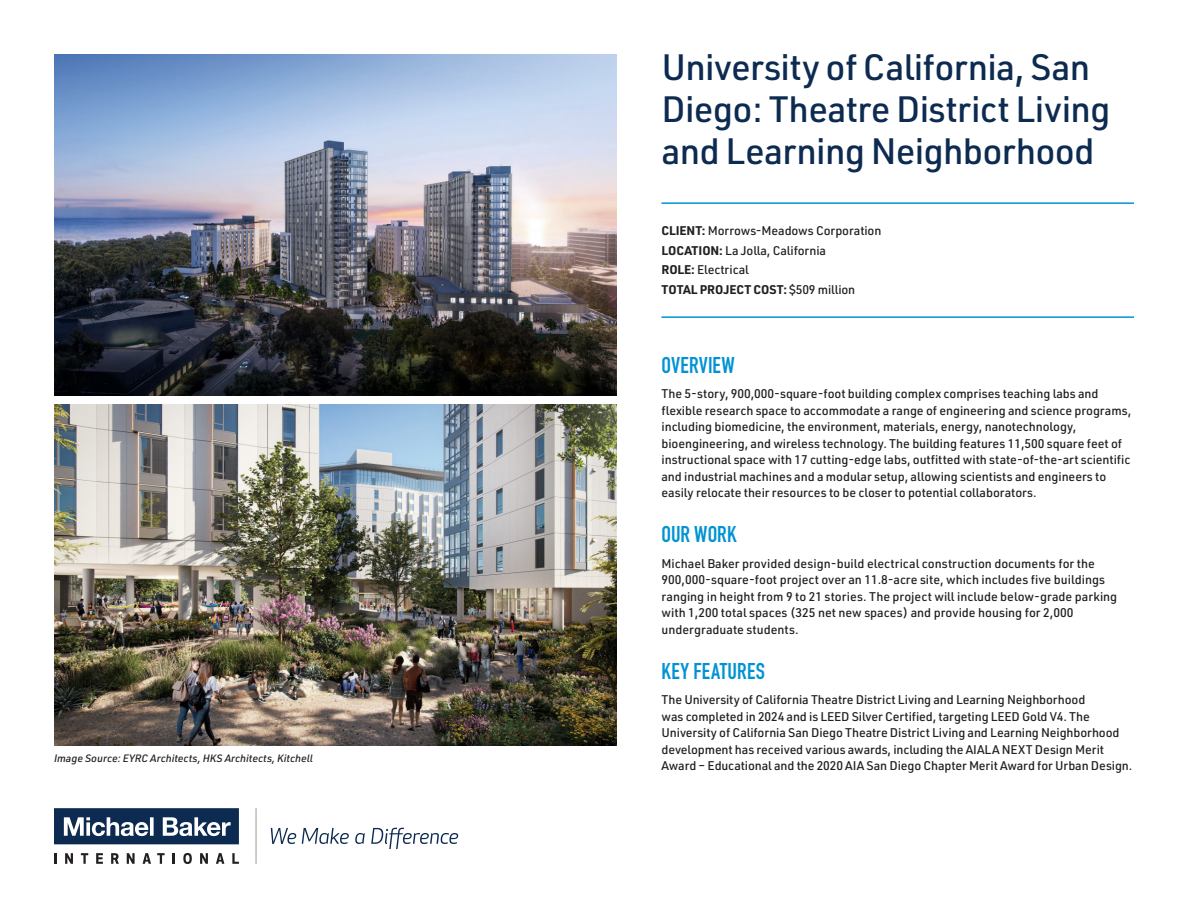
<style>
.page{position:relative;width:1188px;height:918px;background:#fff}
.page>*{position:absolute;margin:0;border:0;box-sizing:border-box;transform-origin:0 0}
.Quals-Project_Heading{font:500 36px/42px "URWDIN";letter-spacing:-.02em;color:#0d2b51}
.Heading-No_Rule_15{font:700 22.5px "DIN Condensed";letter-spacing:.01em;color:#0093d3}
.Body-Text_Med_SPACE{font:500 12.3px/16.5px "URWDIN";letter-spacing:-.005em;color:#231f20}
.Body-Text_Client_Info{font:500 12.3px "URWDIN";letter-spacing:-.01em;color:#231f20}
.Body-Text_Client_Info_Top{font:500 12.3px "URWDIN";letter-spacing:-.01em;color:#231f20}
.Body-Text_Client_Info_Bottom{font:700 12.3px "URWDIN";color:#231f20}
.Body-Photo_Caption{font:italic 500 10.5px "URWDIN";color:#231f20}
.s1{font-weight:700}
.s2{font-weight:500}
</style>
<div class="page">
<svg style="left:54px;top:853px;width:3px;height:11px"></svg>
<svg style="left:65px;top:853px;width:8px;height:11px"></svg>
<svg style="left:81px;top:853px;width:7px;height:11px"></svg>
<svg style="left:96px;top:853px;width:7px;height:11px"></svg>
<svg style="left:111px;top:853px;width:8px;height:11px"></svg>
<svg style="left:127px;top:853px;width:8px;height:11px"></svg>
<svg style="left:143px;top:853px;width:8px;height:11px"></svg>
<svg style="left:157px;top:853px;width:8px;height:11px"></svg>
<svg style="left:173px;top:853px;width:2px;height:11px"></svg>
<svg style="left:183px;top:853px;width:9px;height:11px"></svg>
<svg style="left:200px;top:853px;width:8px;height:11px"></svg>
<svg style="left:216px;top:853px;width:8px;height:11px"></svg>
<svg style="left:232px;top:853px;width:7px;height:11px"></svg>
<svg style="left:54px;top:808px;width:185px;height:36px"></svg>
<svg style="left:271px;top:828px;width:25px;height:16px"></svg>
<svg style="left:355px;top:833px;width:10px;height:11px"></svg>
<svg style="left:302px;top:828px;width:47px;height:16px"></svg>
<svg style="left:371px;top:828px;width:87px;height:21px"></svg>
<hr style="left:256px;top:808px;width:1px;height:56px;background:#999">
<img style="left:54px;top:404px;width:562px;height:341px">
<img style="left:54px;top:54px;width:562px;height:341px">
<hr style="left:662px;top:202px;width:472px;height:2px;background:#0093d3">
<hr style="left:662px;top:316px;width:472px;height:2px;background:#0093d3">
<p class="Body-Photo_Caption" style="left:54px;top:751px;width:260px">Image Source: EYRC Architects, HKS Architects, Kitchell</p>
<p class="Quals-Project_Heading" style="left:662px;top:45px;width:451px">University of California, San<br>Diego: Theatre District Living and Learning Neighborhood</p>
<p class="Body-Text_Client_Info_Top" style="left:662px;top:223px;width:221px"><span class="s1">CLIENT:</span> Morrows-Meadows Corporation</p>
<p class="Body-Text_Client_Info" style="left:662px;top:242px;width:166px"><span class="s1">LOCATION:</span> La Jolla, California</p>
<p class="Body-Text_Client_Info" style="left:662px;top:262px;width:89px"><span class="s1">ROLE:</span> Electrical</p>
<p class="Body-Text_Client_Info_Bottom" style="left:662px;top:281px;width:195px">TOTAL PROJECT COST: <span class="s2">$509 million</span></p>
<p class="Heading-No_Rule_15" style="left:662px;top:350px;width:75px">OVERVIEW</p>
<p class="Body-Text_Med_SPACE" style="left:662px;top:385px;width:471px">The 5-story, 900,000-square-foot building complex comprises teaching labs and flexible research space to accommodate a range of engineering and science programs, including biomedicine, the environment, materials, energy, nanotechnology, bioengineering, and wireless technology. The building features 11,500 square feet of instructional space with 17 cutting-edge labs, outfitted with state-of-the-art scientific and industrial machines and a modular setup, allowing scientists and engineers to easily relocate their resources to be closer to potential collaborators.</p>
<p class="Heading-No_Rule_15" style="left:662px;top:519px;width:77px">OUR WORK</p>
<p class="Body-Text_Med_SPACE" style="left:662px;top:555px;width:457px">Michael Baker provided design-build electrical construction documents for the 900,000-square-foot project over an 11.8-acre site, which includes five buildings ranging in height from 9 to 21 stories. The project will include below-grade parking with 1,200 total spaces (325 net new spaces) and provide housing for 2,000 undergraduate students.</p>
<p class="Heading-No_Rule_15" style="left:662px;top:656px;width:105px">KEY FEATURES</p>
<p class="Body-Text_Med_SPACE" style="left:662px;top:691px;width:472px">The University of California Theatre District Living and Learning Neighborhood<br>was completed in 2024 and is LEED Silver Certified, targeting LEED Gold V4. The University of California San Diego Theatre District Living and Learning Neighborhood development has received various awards, including the AIALA NEXT Design Merit Award – Educational and the 2020 AIA San Diego Chapter Merit Award for Urban Design.</p>
</div>
